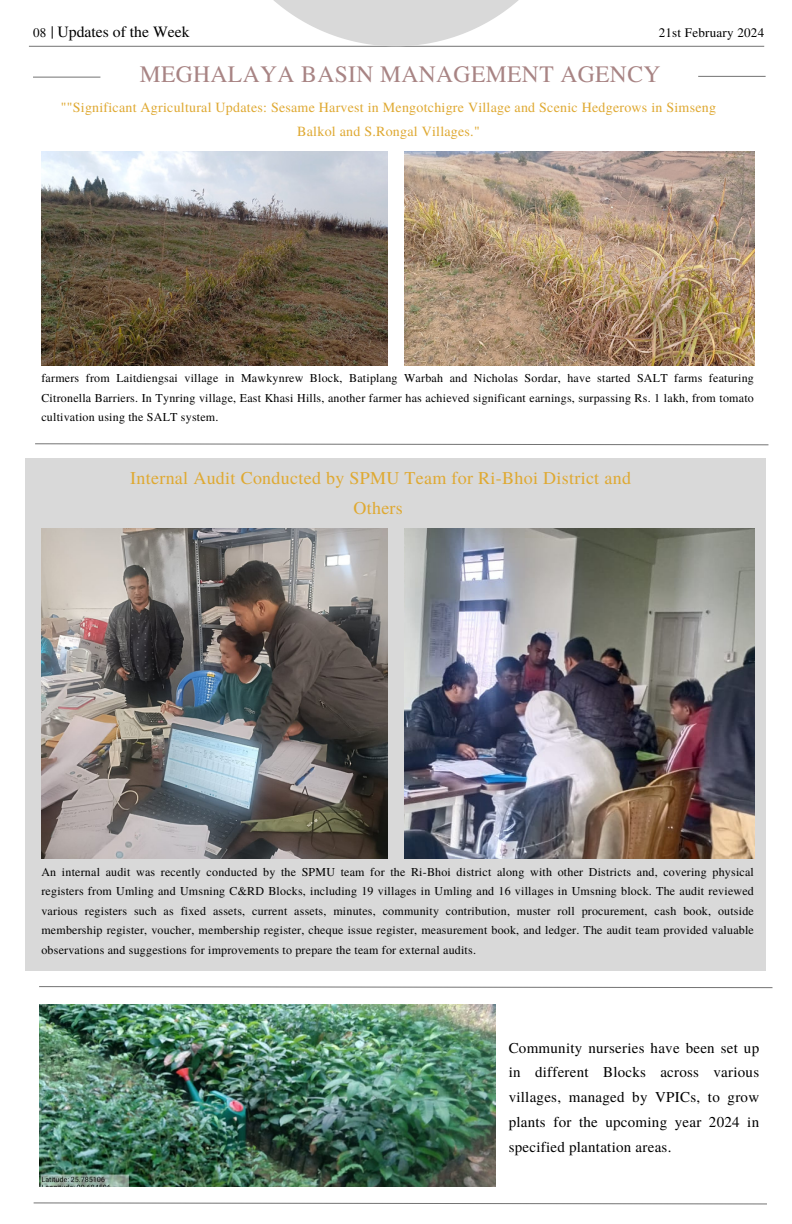
<style>
.page{position:relative;width:792px;height:1224px;background:#fff}
.page>*{position:absolute;margin:0;border:0;box-sizing:border-box;transform-origin:0 0}
.t1{font:23.5px "Te X Gyre Termes";letter-spacing:.015em;color:#a88484}
.t2{font:18px/30px "Te X Gyre Termes";letter-spacing:.015em;color:#dfa932;text-align:center}
.t3{font:15.7px "Te X Gyre Termes";color:#000}
.t4{font:15px/24.8px "Te X Gyre Termes";letter-spacing:.015em;color:#000;text-align:justify}
.t5{font:14px/23.2px "Te X Gyre Termes";letter-spacing:.015em;color:#dfa932;text-align:center}
.t6{font:13.1px "Te X Gyre Termes";letter-spacing:.015em;color:#000}
.t7{font:12px/19.5px "Te X Gyre Termes";letter-spacing:.015em;color:#000;text-align:justify}
</style>
<div class="page">
<svg style="left:52px;top:26px;width:1px;height:13px"></svg>
<hr style="left:29px;top:46px;width:735px;height:1px;background:#737373">
<svg style="left:210px;top:0;width:372px;height:46px"></svg>
<svg style="left:33px;top:1202px;width:734px;height:3px"></svg>
<div style="left:25px;top:458px;width:741px;height:512px;background:#d9d9d9"></div>
<svg style="left:39px;top:986px;width:734px;height:2px"></svg>
<img style="left:405px;top:528px;width:349px;height:331px">
<img style="left:39px;top:1004px;width:457px;height:183px">
<img style="left:41px;top:528px;width:346px;height:331px">
<hr style="left:33px;top:77px;width:67px;height:1px;background:#737373">
<hr style="left:698px;top:76px;width:68px;height:1px;background:#737373">
<img style="left:41px;top:152px;width:346px;height:214px">
<svg style="left:35px;top:443px;width:734px;height:3px"></svg>
<img style="left:405px;top:152px;width:349px;height:214px">
<p class="t6" style="left:33px;top:24px;width:15px">08</p>
<p class="t3" style="left:58px;top:21px;width:134px">Updates of the Week</p>
<p class="t6" style="left:659px;top:24px;width:107px">21st February 2024</p>
<h4 class="t1" style="left:140px;top:57px;width:522px">MEGHALAYA BASIN MANAGEMENT AGENCY</h4>
<p class="t5" style="left:61px;top:95px;width:657px">""Significant Agricultural Updates: Sesame Harvest in Mengotchigre Village and Scenic Hedgerows in Simseng<br>Balkol and S.Rongal Villages."</p>
<p class="t7" style="left:41px;top:368px;width:714px">farmers from Laitdiengsai village in Mawkynrew Block, Batiplang Warbah and Nicholas Sordar, have started SALT farms featuring Citronella Barriers. In Tynring village, East Khasi Hills, another farmer has achieved significant earnings, surpassing Rs. 1 lakh, from tomato cultivation using the SALT system.</p>
<p class="t2" style="left:130px;top:462px;width:502px">Internal Audit Conducted by SPMU Team for Ri-Bhoi District and<br>Others</p>
<p class="t7" style="left:41px;top:861px;width:714px">An internal audit was recently conducted by the SPMU team for the Ri-Bhoi district along with other Districts and, covering physical registers from Umling and Umsning C&amp;RD Blocks, including 19 villages in Umling and 16 villages in Umsning block. The audit reviewed various registers such as fixed assets, current assets, minutes, community contribution, muster roll procurement, cash book, outside membership register, voucher, membership register, cheque issue register, measurement book, and ledger. The audit team provided valuable observations and suggestions for improvements to prepare the team for external audits.</p>
<h2 class="t4" style="left:509px;top:1035px;width:252px">Community nurseries have been set up in different Blocks across various villages, managed by VPICs, to grow plants for the upcoming year 2024 in specified plantation areas.</h2>
</div>
